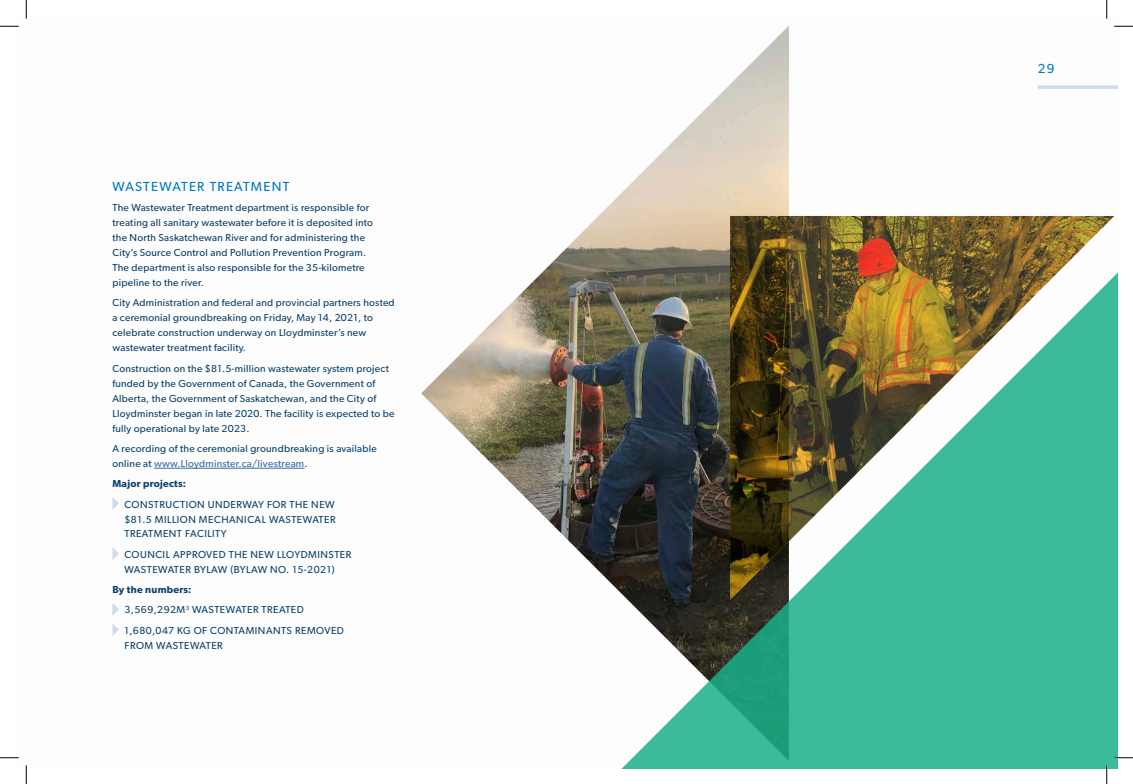
<style>
.page{position:relative;width:1133px;height:784px;background:#fff}
.page>*{position:absolute;margin:0;border:0;box-sizing:border-box;transform-origin:0 0}
.t1{font:13.12px "Gibson";letter-spacing:.1em;color:#0078bf}
.t2{font:10.12px/15px "Gibson";letter-spacing:.025em;color:#07406a}
.t3{font:10.12px/20.4px "Gibson";letter-spacing:.05em;color:#07406a}
.t4{font:600 10.12px "Gibson";letter-spacing:.025em;color:#07406a}
.s1{color:#3667a4}
.s2{font-weight:600}
</style>
<div class="page">
<hr style="left:1037px;top:85px;width:80px;height:4px;background:#d1dce7">
<hr style="left:154px;top:468px;width:150px;height:1px;background:#3667a4">
<svg style="left:112px;top:497px;width:7px;height:13px"></svg>
<svg style="left:112px;top:547px;width:7px;height:13px"></svg>
<svg style="left:112px;top:603px;width:7px;height:13px"></svg>
<svg style="left:112px;top:623px;width:7px;height:13px"></svg>
<img style="left:421px;top:26px;width:368px;height:562px">
<img style="left:730px;top:216px;width:384px;height:51px">
<svg style="left:616px;top:267px;width:502px;height:502px;fill:#3bbb9a"></svg>
<svg style="left:0;top:25px;width:19px;height:2px"></svg>
<svg style="left:1114px;top:25px;width:18px;height:2px"></svg>
<svg style="left:0;top:757px;width:19px;height:1px"></svg>
<svg style="left:1114px;top:757px;width:18px;height:1px"></svg>
<svg style="left:25px;top:0;width:2px;height:19px"></svg>
<svg style="left:25px;top:765px;width:2px;height:19px"></svg>
<svg style="left:1106px;top:0;width:1px;height:19px"></svg>
<svg style="left:1105px;top:765px;width:2px;height:19px"></svg>
<p class="t1" style="left:112px;top:179px;width:178px">WASTEWATER TREATMENT</p>
<p class="t2" style="left:112px;top:200px;width:262px">The Wastewater Treatment department is responsible for treating all sanitary wastewater before it is deposited into the North Saskatchewan River and for administering the City’s Source Control and Pollution Prevention Program.<br>The department is also responsible for the 35-kilometre pipeline to the river.</p>
<p class="t2" style="left:112px;top:295px;width:284px">City Administration and federal and provincial partners hosted a ceremonial groundbreaking on Friday, May 14, 2021, to celebrate construction underway on Lloydminster’s new wastewater treatment facility.</p>
<p class="t2" style="left:112px;top:360px;width:283px">Construction on the $81.5-million wastewater system project funded by the Government of Canada, the Government of Alberta, the Government of Saskatchewan, and the City of Lloydminster began in late 2020. The facility is expected to be fully operational by late 2023.</p>
<p class="t2" style="left:112px;top:441px;width:266px">A recording of the ceremonial groundbreaking is available online at <span class="s1">www.Lloydminster.ca/livestream</span>.</p>
<p class="t4" style="left:112px;top:478px;width:75px">Major projects:</p>
<p class="t2" style="left:124px;top:496px;width:213px;text-align:justify">CONSTRUCTION UNDERWAY FOR THE NEW $81.5 MILLION MECHANICAL WASTEWATER TREATMENT FACILITY</p>
<p class="t3" style="left:124px;top:546px;width:228px;line-height:15px">COUNCIL APPROVED THE NEW LLOYDMINSTER<br>WASTEWATER BYLAW (BYLAW NO. 15-2021)</p>
<p class="t3" style="left:124px;top:579px;width:221px;text-indent:-12px"><span class="s2">By the numbers:<br></span>3,569,292M<sup>3</sup> WASTEWATER TREATED<br>1,680,047 KG OF CONTAMINANTS REMOVED</p>
<p class="t3" style="left:124px;top:635px;width:100px">FROM WASTEWATER</p>
<p class="t1" style="left:1037px;top:60px;width:18px">29</p>
</div>
